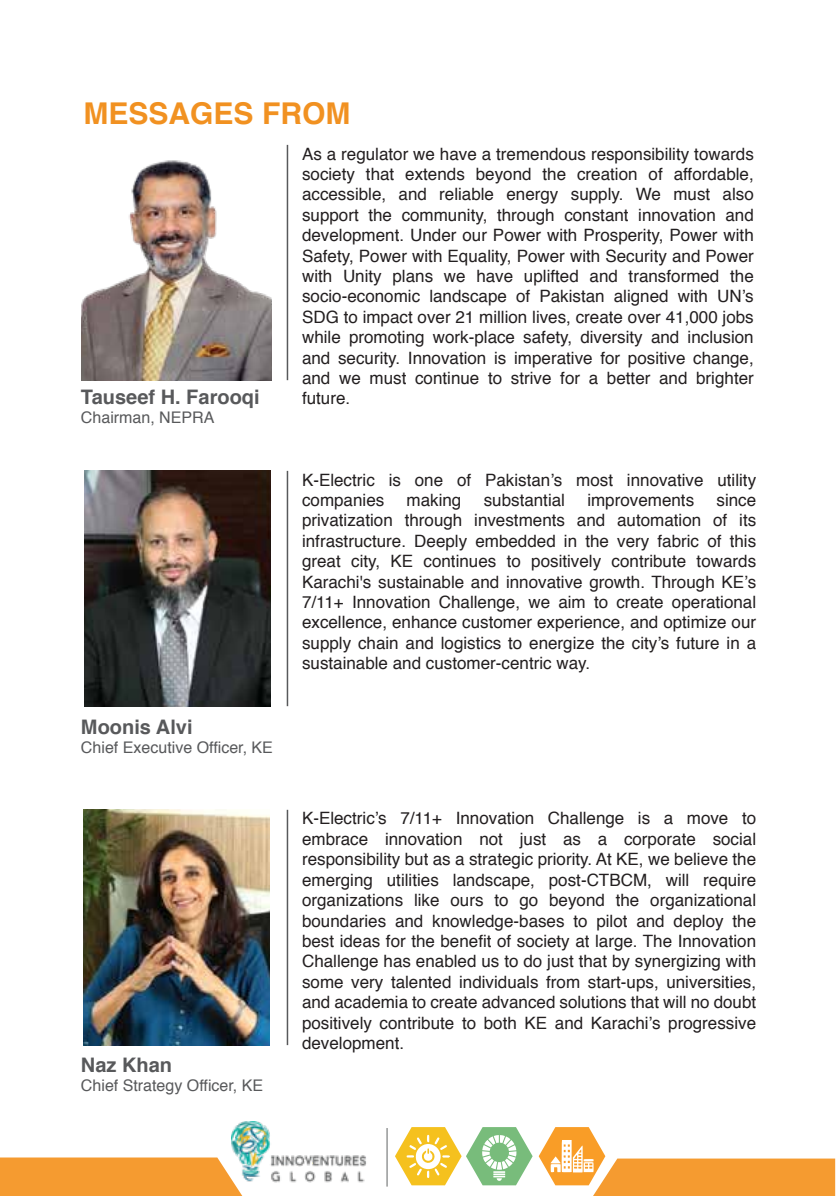
<style>
.page{position:relative;width:836px;height:1196px;background:#fff}
.page>*{position:absolute;margin:0;border:0;box-sizing:border-box;transform-origin:0 0}
.t1{font:700 30px "Helvetica";color:#f19121}
.t2{font:700 20px "Helvetica";color:#58595b}
.t3{font:17px/20.4px "Helvetica";color:#231f20;text-align:justify}
.t4{font:16px "Helvetica";color:#58595b}
</style>
<div class="page">
<img style="left:231px;top:1121px;width:135px;height:62px">
<svg style="left:395px;top:1127px;width:137px;height:58px"></svg>
<hr style="left:386px;top:1127px;width:1px;height:59px;background:#626464">
<svg style="left:0;top:1157px;width:243px;height:38px;background:#f5a13d"></svg>
<svg style="left:538px;top:1127px;width:296px;height:68px"></svg>
<hr style="left:286px;top:145px;width:2px;height:235px;background:#58595b">
<hr style="left:286px;top:471px;width:2px;height:235px;background:#58595b">
<hr style="left:286px;top:809px;width:2px;height:235px;background:#58595b">
<img style="left:85px;top:471px;width:185px;height:235px">
<img style="left:83px;top:809px;width:187px;height:235px">
<img style="left:82px;top:160px;width:189px;height:220px">
<h1 class="t1" style="left:83px;top:89px;width:268px">MESSAGES FROM</h1>
<p class="t3" style="left:302px;top:144px;width:453px">As a regulator we have a tremendous responsibility towards society that extends beyond the creation of affordable, accessible, and reliable energy supply. We must also support the community, through constant innovation and development. Under our Power with Prosperity, Power with Safety, Power with Equality, Power with Security and Power with Unity plans we have uplifted and transformed the socio-economic landscape of Pakistan aligned with UNʼs SDG to impact over 21 million lives, create over 41,000 jobs while promoting work-place safety, diversity and inclusion and security. Innovation is imperative for positive change, and we must continue to strive for a better and brighter future.</p>
<p class="t2" style="left:81px;top:380px;width:180px">Tauseef H. Farooqi</p>
<p class="t4" style="left:81px;top:406px;width:135px">Chairman, NEPRA</p>
<p class="t2" style="left:81px;top:710px;width:113px">Moonis Alvi</p>
<p class="t4" style="left:81px;top:736px;width:193px">Chief Executive Officer, KE</p>
<p class="t2" style="left:81px;top:1048px;width:93px">Naz Khan</p>
<p class="t4" style="left:81px;top:1074px;width:184px">Chief Strategy Officer, KE</p>
<p class="t3" style="left:302px;top:470px;width:455px">K-Electric is one of Pakistanʼs most innovative utility companies</p>
<p class="t3" style="left:406px;top:490px;width:56px">making</p>
<p class="t3" style="left:483px;top:490px;width:83px">substantial</p>
<p class="t3" style="left:587px;top:490px;width:108px">improvements</p>
<p class="t3" style="left:302px;top:490px;width:455px;text-indent:414px">since privatization through investments and automation of its infrastructure. Deeply embedded in the very fabric of this great city, KE continues to positively contribute towards Karachi's sustainable and innovative growth. Through KEʼs 7/11+ Innovation Challenge, we aim to create operational excellence, enhance customer experience, and optimize our supply chain and logistics to energize the cityʼs future in a sustainable and customer-centric way.</p>
<p class="t3" style="left:302px;top:809px;width:455px">K-Electricʼs 7/11+ Innovation Challenge is a move to embrace innovation not just as a corporate social responsibility but as a strategic priority. At KE, we believe the emerging utilities landscape, post-CTBCM, will require organizations like ours to go beyond the organizational boundaries and knowledge-bases to pilot and deploy the best ideas for the benefit of society at large. The Innovation Challenge has enabled us to do just that by synergizing with some very talented individuals from start-ups, universities, and academia to create advanced solutions that will no doubt positively contribute to both KE and Karachiʼs progressive development.</p>
</div>
